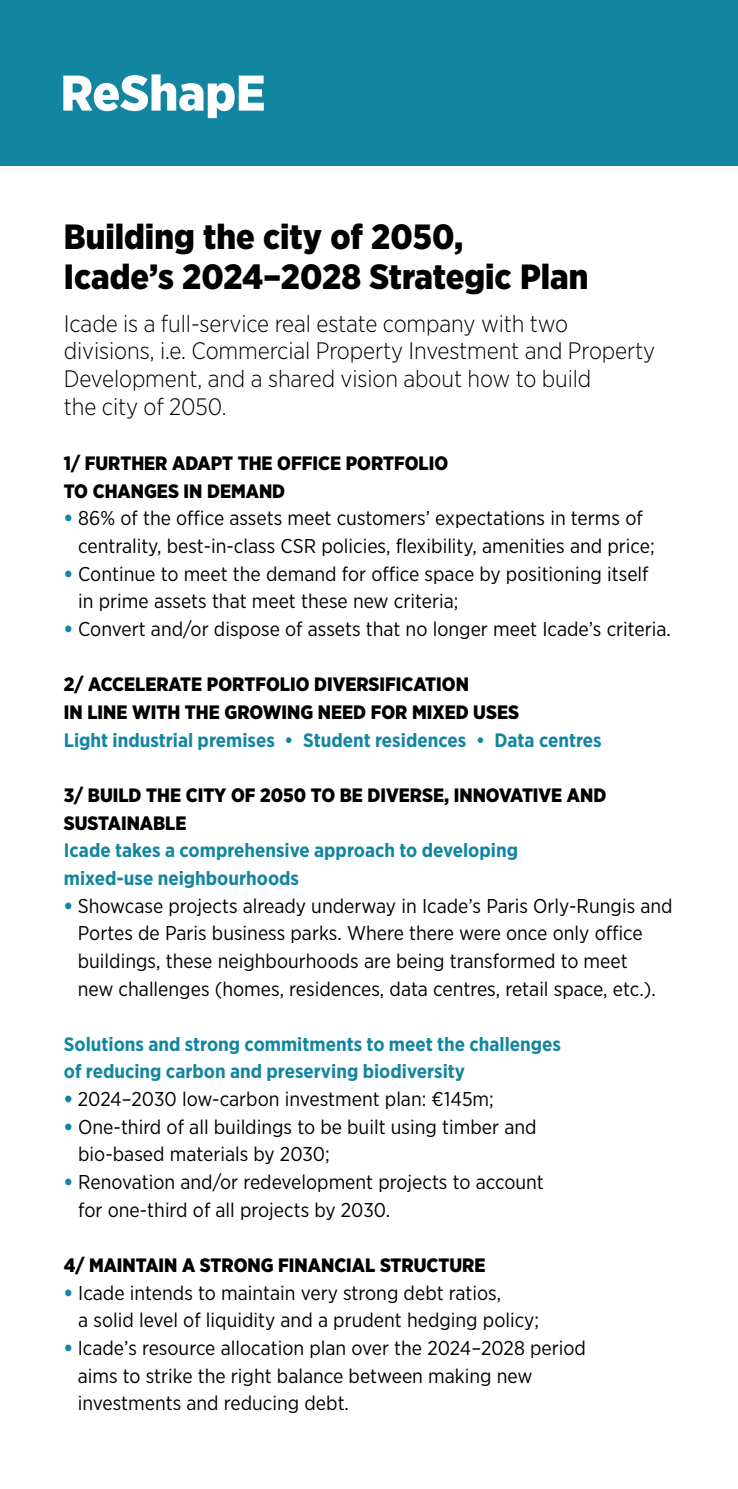
<style>
.page{position:relative;width:738px;height:1489px;background:#fff}
.page>*{position:absolute;margin:0;border:0;box-sizing:border-box;transform-origin:0 0}
.t1{font:900 50px "Gotham Narrow";color:#fff}
.t2{font:900 35px/40px "Gotham Narrow";color:#000}
.t3{font:300 23.75px/27.8px "Gotham Narrow";letter-spacing:-.005em;color:#000}
.t4{font:20px/27.8px "Gotham Narrow";color:#000}
.t5{font:900 19.5px/27.8px "Gotham Narrow";color:#000}
.t6{font:700 19.5px/27.8px "Gotham Narrow";color:#1285a1}
.s1{font-weight:900;color:#1285a1}
</style>
<div class="page">
<div style="left:0;top:0;width:737px;height:166px;background:#1285a1"></div>
<h1 class="t1" style="left:61px;top:60px;width:206px">ReShapE</h1>
<h2 class="t2" style="left:64px;top:216px;width:525px">Building the city of 2050,<br>Icade’s 2024–2028 Strategic Plan</h2>
<p class="t3" style="left:64px;top:309px;width:592px">Icade is a full-service real estate company with two divisions, i.e. Commercial Property Investment and Property Development, and a shared vision about how to build<br>the city of 2050.</p>
<p class="t5" style="left:64px;top:449px;width:385px">1/ FURTHER ADAPT THE OFFICE PORTFOLIO<br>TO CHANGES IN DEMAND</p>
<p class="t4" style="left:78px;top:504px;width:577px;text-indent:-14px"><span class="s1">•</span> 86% of the office assets meet customers’ expectations in terms of centrality, best-in-class CSR policies, flexibility, amenities and price;</p>
<p class="t4" style="left:78px;top:559px;width:571px;text-indent:-14px"><span class="s1">•</span> Continue to meet the demand for office space by positioning itself in prime assets that meet these new criteria;</p>
<p class="t4" style="left:64px;top:614px;width:608px"><span class="s1">•</span> Convert and/or dispose of assets that no longer meet Icade’s criteria.</p>
<p class="t5" style="left:64px;top:670px;width:456px">2/ ACCELERATE PORTFOLIO DIVERSIFICATION<br>IN LINE WITH THE GROWING NEED FOR MIXED USES</p>
<p class="t6" style="left:64px;top:725px;width:539px">Light industrial premises • Student residences • Data centres</p>
<p class="t5" style="left:64px;top:781px;width:543px">3/ BUILD THE CITY OF 2050 TO BE DIVERSE, INNOVATIVE AND<br>SUSTAINABLE</p>
<p class="t6" style="left:64px;top:836px;width:455px">Icade takes a comprehensive approach to developing mixed-use neighbourhoods</p>
<p class="t4" style="left:78px;top:891px;width:596px;text-indent:-14px"><span class="s1">•</span> Showcase projects already underway in Icade’s Paris Orly-Rungis and Portes de Paris business parks. Where there were once only office buildings, these neighbourhoods are being transformed to meet<br>new challenges (homes, residences, data centres, retail space, etc.).</p>
<p class="t6" style="left:64px;top:1029px;width:498px">Solutions and strong commitments to meet the challenges of reducing carbon and preserving biodiversity</p>
<p class="t4" style="left:64px;top:1084px;width:431px"><span class="s1">•</span> 2024–2030 low-carbon investment plan: €145m;</p>
<p class="t4" style="left:78px;top:1112px;width:459px;text-indent:-14px"><span class="s1">•</span> One-third of all buildings to be built using timber and bio-based materials by 2030;</p>
<p class="t4" style="left:78px;top:1167px;width:467px;text-indent:-14px"><span class="s1">•</span> Renovation and/or redevelopment projects to account for one-third of all projects by 2030.</p>
<p class="t5" style="left:64px;top:1250px;width:423px">4/ MAINTAIN A STRONG FINANCIAL STRUCTURE</p>
<p class="t4" style="left:78px;top:1278px;width:462px;text-indent:-14px"><span class="s1">•</span> Icade intends to maintain very strong debt ratios,<br>a solid level of liquidity and a prudent hedging policy;</p>
<p class="t4" style="left:78px;top:1333px;width:509px;text-indent:-14px"><span class="s1">•</span> Icade’s resource allocation plan over the 2024–2028 period aims to strike the right balance between making new investments and reducing debt.</p>
</div>
